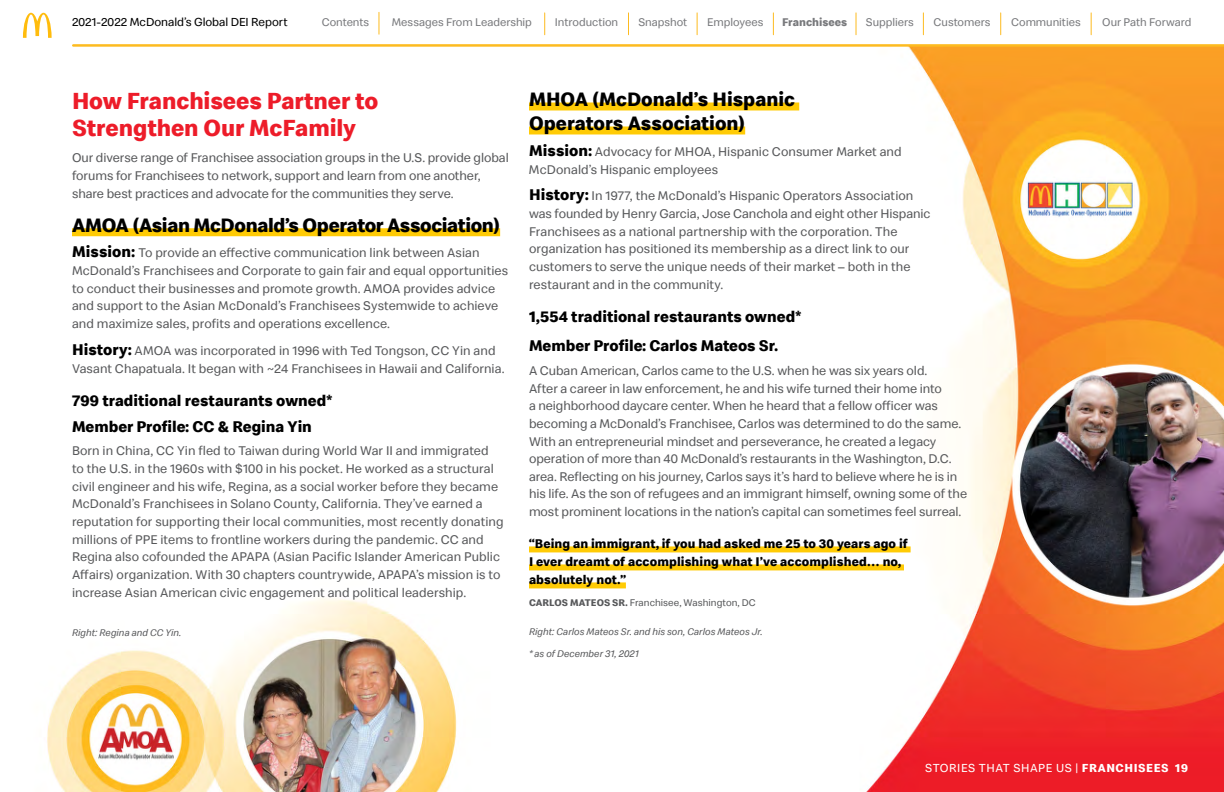
<style>
.page{position:relative;width:1224px;height:792px;background:#fff}
.page>*{position:absolute;margin:0;border:0;box-sizing:border-box;transform-origin:0 0}
.t1{font:700 24px/27px "Speedee";letter-spacing:-.005em;color:#ed1c29}
.t2{font:700 20px/24px "Speedee";letter-spacing:-.01em;color:#000}
.t3{font:700 16px "Speedee";color:#000}
.t4{font:13px/17.7px "Speedee";color:#58595b}
.t5{font:700 13px/18px "Speedee";letter-spacing:.005em;color:#000}
.t6{font:12px "Speedee";color:#000}
.t7{font:12px "Speedee";letter-spacing:.045em;color:#fff}
.t8{font:11.5px "Speedee";letter-spacing:-.005em;color:#797a7d}
.t9{font:700 11.5px "Speedee";color:#797a7d}
.t10{font:italic 10px "Speedee";letter-spacing:.01em;color:#58595b}
.t11{font:10px "Speedee";letter-spacing:.005em;color:#58595b}
.s1{font-weight:700;font-size:16px;color:#000}
.s2{font-weight:700}
</style>
<div class="page">
<img style="left:22px;top:12px;width:1202px;height:780px">
<div style="left:297px;top:0;width:927px;height:44px;background:#fff"></div>
<hr style="left:73px;top:44px;width:1151px;height:3px;background:#fdbb20">
<svg style="left:628px;top:13px;width:1px;height:22px"></svg>
<svg style="left:1001px;top:13px;width:1px;height:22px"></svg>
<svg style="left:923px;top:13px;width:1px;height:22px"></svg>
<svg style="left:856px;top:13px;width:1px;height:22px"></svg>
<svg style="left:773px;top:13px;width:1px;height:22px"></svg>
<svg style="left:697px;top:13px;width:1px;height:22px"></svg>
<svg style="left:379px;top:12px;width:1px;height:22px"></svg>
<svg style="left:545px;top:13px;width:1px;height:22px"></svg>
<svg style="left:1091px;top:13px;width:1px;height:22px"></svg>
<div style="left:72px;top:228px;width:428px;height:8px;background:#ffcb05"></div>
<div style="left:529px;top:102px;width:270px;height:8px;background:#ffcb05"></div>
<div style="left:529px;top:126px;width:216px;height:8px;background:#ffcb05"></div>
<div style="left:529px;top:546px;width:382px;height:6px;background:#ffcb05"></div>
<div style="left:529px;top:564px;width:375px;height:6px;background:#ffcb05"></div>
<div style="left:529px;top:582px;width:97px;height:6px;background:#ffcb05"></div>
<svg style="left:23px;top:13px;width:29px;height:25px"></svg>
<p class="t6" style="left:72px;top:15px;width:217px">2021-2022 McDonald’s Global DEI Report</p>
<p class="t8" style="left:322px;top:15px;width:49px">Contents</p>
<p class="t8" style="left:392px;top:15px;width:142px">Messages From Leadership</p>
<p class="t8" style="left:555px;top:15px;width:65px">Introduction</p>
<p class="t8" style="left:638px;top:15px;width:50px">Snapshot</p>
<p class="t8" style="left:707px;top:15px;width:58px">Employees</p>
<p class="t9" style="left:782px;top:15px;width:67px">Franchisees</p>
<p class="t8" style="left:866px;top:15px;width:49px">Suppliers</p>
<p class="t8" style="left:934px;top:15px;width:58px">Customers</p>
<p class="t8" style="left:1011px;top:15px;width:71px">Communities</p>
<p class="t8" style="left:1102px;top:15px;width:91px">Our Path Forward</p>
<h2 class="t1" style="left:72px;top:88px;width:308px">How Franchisees Partner to<br>Strengthen Our McFamily</h2>
<p class="t4" style="left:72px;top:149px;width:438px">Our diverse range of Franchisee association groups in the U.S. provide global forums for Franchisees to network, support and learn from one another, share best practices and advocate for the communities they serve.</p>
<h3 class="t2" style="left:72px;top:214px;width:430px">AMOA (Asian McDonald’s Operator Association)</h3>
<p class="t4" style="left:72px;top:244px;width:409px"><span class="s1">Mission:</span> To provide an effective communication link between Asian</p>
<p class="t4" style="left:72px;top:262px;width:438px">McDonald’s Franchisees and Corporate to gain fair and equal opportunities to conduct their businesses and promote growth. AMOA provides advice and support to the Asian McDonald’s Franchisees Systemwide to achieve</p>
<p class="t4" style="left:72px;top:315px;width:320px">and maximize sales, profits and operations excellence.</p>
<p class="t4" style="left:72px;top:341px;width:434px;line-height:18px"><span class="s1">History:</span> AMOA was incorporated in 1996 with Ted Tongson, CC Yin and<br>Vasant Chapatuala. It began with ~24 Franchisees in Hawaii and California.</p>
<p class="t3" style="left:72px;top:390px;width:262px">799 traditional restaurants owned*</p>
<p class="t3" style="left:72px;top:416px;width:241px">Member Profile: CC &amp; Regina Yin</p>
<p class="t4" style="left:72px;top:442px;width:418px">Born in China, CC Yin fled to Taiwan during World War II and immigrated</p>
<p class="t4" style="left:72px;top:460px;width:433px">to the U.S. in the 1960s with $100 in his pocket. He worked as a structural civil engineer and his wife, Regina, as a social worker before they became McDonald’s Franchisees in Solano County, California. They’ve earned a reputation for supporting their local communities, most recently donating millions of PPE items to frontline workers during the pandemic. CC and</p>
<p class="t4" style="left:72px;top:548px;width:430px">Regina also cofounded the APAPA (Asian Pacific Islander American Public<br>Affairs) organization. With 30 chapters countrywide, APAPA’s mission is to</p>
<p class="t4" style="left:72px;top:583px;width:396px">increase Asian American civic engagement and political leadership.</p>
<p class="t10" style="left:72px;top:627px;width:111px">Right: Regina and CC Yin.</p>
<h3 class="t2" style="left:529px;top:88px;width:268px">MHOA (McDonald’s Hispanic<br>Operators Association)</h3>
<p class="t4" style="left:529px;top:143px;width:374px"><span class="s1">Mission:</span> Advocacy for MHOA, Hispanic Consumer Market and</p>
<p class="t4" style="left:529px;top:161px;width:191px">McDonald’s Hispanic employees</p>
<p class="t4" style="left:529px;top:187px;width:403px"><span class="s1">History:</span> In 1977, the McDonald’s Hispanic Operators Association was founded by Henry Garcia, Jose Canchola and eight other Hispanic Franchisees as a national partnership with the corporation. The organization has positioned its membership as a direct link to our customers to serve the unique needs of their market – both in the restaurant and in the community.</p>
<p class="t3" style="left:529px;top:306px;width:274px">1,554 traditional restaurants owned*</p>
<p class="t3" style="left:529px;top:335px;width:251px">Member Profile: Carlos Mateos Sr.</p>
<p class="t4" style="left:529px;top:362px;width:414px">A Cuban American, Carlos came to the U.S. when he was six years old.<br>After a career in law enforcement, he and his wife turned their home into</p>
<p class="t4" style="left:529px;top:397px;width:411px">a neighborhood daycare center. When he heard that a fellow officer was</p>
<p class="t4" style="left:529px;top:415px;width:434px">becoming a McDonald’s Franchisee, Carlos was determined to do the same.<br>With an entrepreneurial mindset and perseverance, he created a legacy operation of more than 40 McDonald’s restaurants in the Washington, D.C.</p>
<p class="t4" style="left:529px;top:468px;width:430px">area. Reflecting on his journey, Carlos says it’s hard to believe where he is in</p>
<p class="t4" style="left:529px;top:485px;width:440px;line-height:18px">his life. As the son of refugees and an immigrant himself, owning some of the most prominent locations in the nation’s capital can sometimes feel surreal.</p>
<p class="t5" style="left:529px;top:536px;width:380px">“Being an immigrant, if you had asked me 25 to 30 years ago if<br>I ever dreamt of accomplishing what I’ve accomplished… no, absolutely not.”</p>
<p class="t11" style="left:529px;top:597px;width:228px"><span class="s2">CARLOS MATEOS SR.</span> Franchisee, Washington, DC</p>
<p class="t10" style="left:529px;top:626px;width:235px">Right: Carlos Mateos Sr. and his son, Carlos Mateos Jr.</p>
<p class="t10" style="left:529px;top:648px;width:111px">* as of December 31, 2021</p>
<p class="t7" style="left:925px;top:761px;width:264px">STORIES THAT SHAPE US | <span class="s2">FRANCHISEES 19</span></p>
</div>
